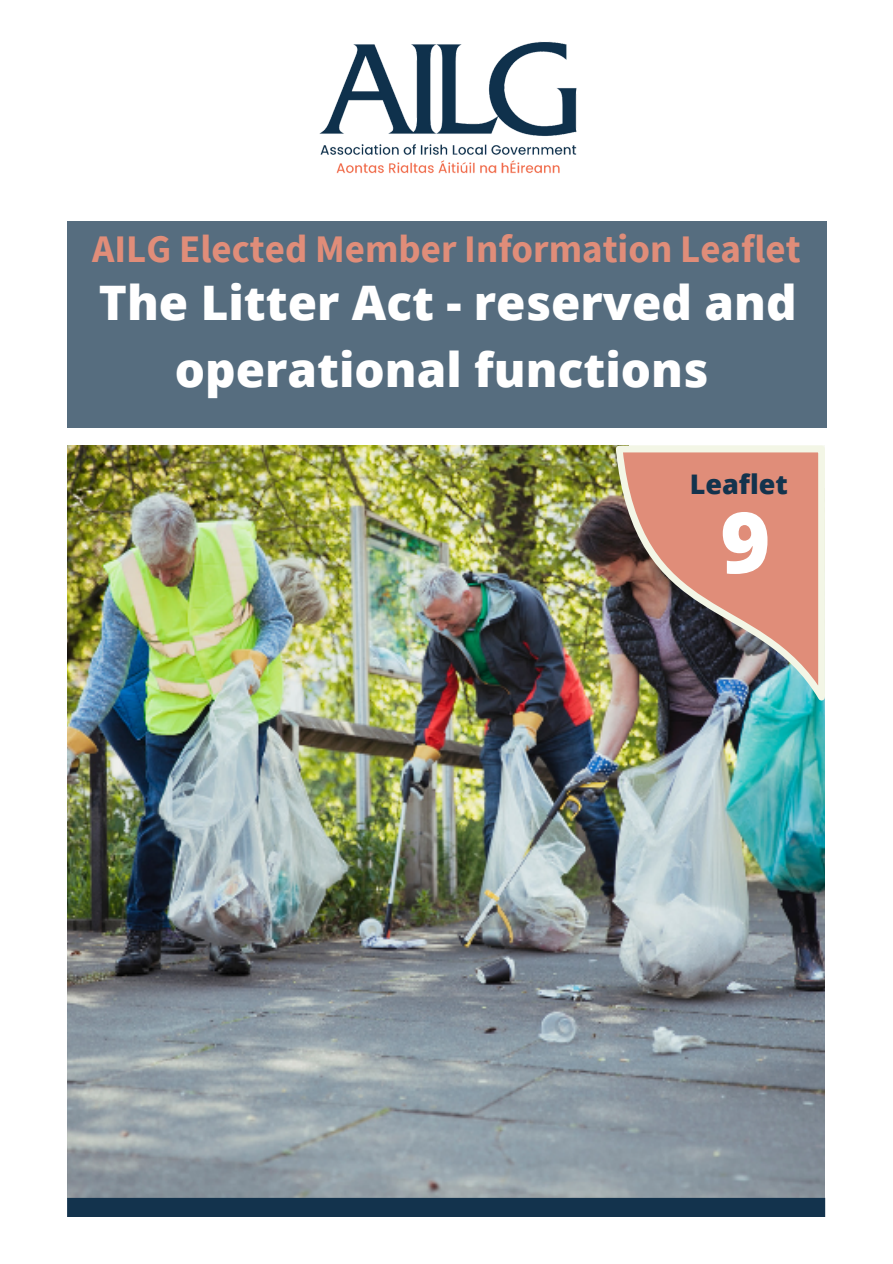
<style>
.page{position:relative;width:893px;height:1264px;background:#fff}
.page>*{position:absolute;margin:0;border:0;box-sizing:border-box;transform-origin:0 0}
.t1{font:800 84.75px "Open Sans";color:#fff}
.t2{font:800 47.55px/66.3px "Open Sans";color:#fff;text-align:center}
.t3{font:700 39px "Source Sans Pro";color:#e08d79}
.t4{font:800 27px "Open Sans";color:#13334d}
</style>
<div class="page">
<img style="left:67px;top:445px;width:757px;height:752px">
<div style="left:67px;top:221px;width:759px;height:207px;background:#566d7f"></div>
<img style="left:319px;top:41px;width:258px;height:133px">
<div style="left:67px;top:1197px;width:758px;height:19px;background:#13334d"></div>
<img style="left:615px;top:445px;width:209px;height:256px">
<p class="t3" style="left:92px;top:223px;width:710px">AILG Elected Member Information Leaflet</p>
<p class="t2" style="left:99px;top:269px;width:699px">The Litter Act - reserved and operational functions</p>
<p class="t4" style="left:689px;top:465px;width:100px">Leaflet</p>
<h1 class="t1" style="left:720px;top:482px;width:51px">9</h1>
</div>
